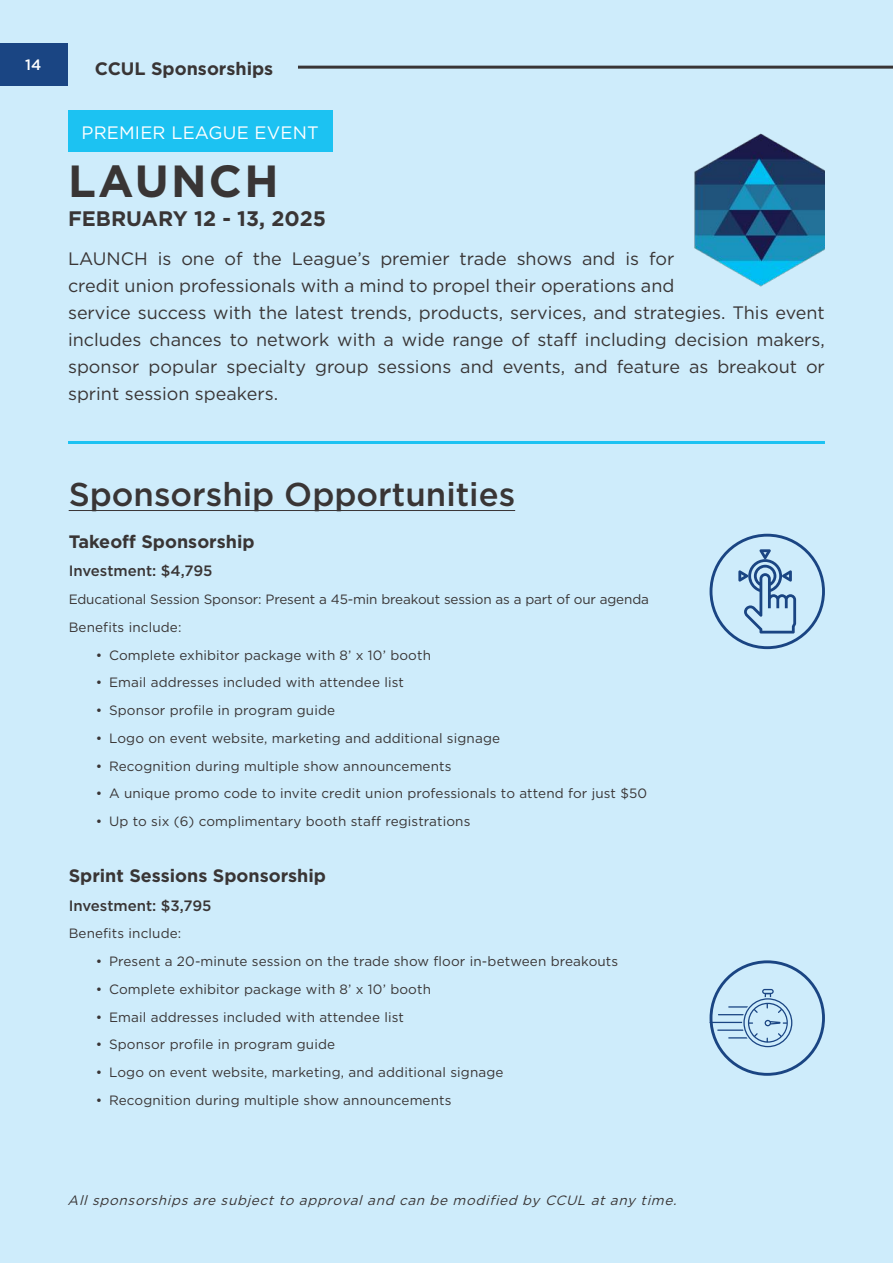
<style>
.page{position:relative;width:893px;height:1263px;background:#ceecfb}
.page>*{position:absolute;margin:0;border:0;box-sizing:border-box;transform-origin:0 0}
.t1{font:700 45px "Gotham";letter-spacing:.05em;color:#393535}
.t2{font:500 33px "Gotham";color:#393535}
.t3{font:700 21px "Gotham";color:#393535}
.t4{font:18px/27px "Gotham";color:#393535}
.t5{font:700 18px "Gotham";color:#393535}
.t6{font:18px "Gotham";letter-spacing:.01em;color:#fff}
.t7{font:500 15px "Gotham";color:#393535}
.t8{font:500 15px "Gotham";color:#fff}
.t9{font:13.5px "Gotham";letter-spacing:.01em;color:#393535}
.t10{font:13.5px/27.8px "Gotham";letter-spacing:-.01em;color:#393535}
.t11{font:italic 13.5px "Gotham";color:#393535}
</style>
<div class="page">
<img style="left:695px;top:133px;width:130px;height:154px">
<hr style="left:68px;top:441px;width:757px;height:3px;background:#1cc2f2">
<div style="left:710px;top:534px;width:115px;height:115px;border:3px solid #1a4583;border-radius:50%"></div>
<svg style="left:738px;top:549px;width:58px;height:84px"></svg>
<div style="left:710px;top:960px;width:115px;height:116px;border:3px solid #1a4583;border-radius:50%"></div>
<svg style="left:710px;top:989px;width:82px;height:58px"></svg>
<div style="left:68px;top:111px;width:264px;height:41px;background:#1cc2f2"></div>
<hr style="left:69px;top:510px;width:446px;height:1px;background:#393535">
<div style="left:0;top:43px;width:68px;height:42px;background:#1a4583"></div>
<hr style="left:298px;top:66px;width:595px;height:3px;background:#393535">
<p class="t8" style="left:25px;top:55px;width:18px">14</p>
<h3 class="t5" style="left:95px;top:56px;width:180px">CCUL Sponsorships</h3>
<h3 class="t6" style="left:82px;top:122px;width:239px">PREMIER LEAGUE EVENT</h3>
<h1 class="t1" style="left:68px;top:151px;width:212px">LAUNCH</h1>
<h3 class="t3" style="left:68px;top:205px;width:259px">FEBRUARY 12 - 13, 2025</h3>
<p class="t4" style="left:68px;top:245px;width:758px">LAUNCH is one of the League’s premier trade shows and is for<br>credit union professionals with a mind to propel their operations and<br>service success with the latest trends, products, services, and strategies. This event includes chances to network with a wide range of staff including decision makers, sponsor popular specialty group sessions and events, and feature as breakout or sprint session speakers.</p>
<h2 class="t2" style="left:69px;top:473px;width:448px">Sponsorship Opportunities</h2>
<h3 class="t5" style="left:69px;top:530px;width:187px">Takeoff Sponsorship</h3>
<p class="t7" style="left:69px;top:561px;width:145px">Investment: $4,795</p>
<p class="t10" style="left:69px;top:585px;width:582px">Educational Session Sponsor: Present a 45-min breakout session as a part of our agenda<br>Benefits include:</p>
<p class="t9" style="left:96px;top:647px;width:337px">• Complete exhibitor package with 8’ x 10’ booth</p>
<p class="t9" style="left:96px;top:675px;width:310px">• Email addresses included with attendee list</p>
<p class="t9" style="left:96px;top:703px;width:241px">• Sponsor profile in program guide</p>
<p class="t9" style="left:96px;top:731px;width:406px">• Logo on event website, marketing and additional signage</p>
<p class="t9" style="left:96px;top:758px;width:357px">• Recognition during multiple show announcements</p>
<p class="t9" style="left:96px;top:786px;width:553px">• A unique promo code to invite credit union professionals to attend for just $50</p>
<p class="t9" style="left:96px;top:814px;width:376px">• Up to six (6) complimentary booth staff registrations</p>
<h3 class="t5" style="left:69px;top:864px;width:259px">Sprint Sessions Sponsorship</h3>
<p class="t7" style="left:69px;top:895px;width:144px">Investment: $3,795</p>
<p class="t9" style="left:69px;top:926px;width:114px">Benefits include:</p>
<p class="t9" style="left:96px;top:954px;width:524px">• Present a 20-minute session on the trade show floor in-between breakouts</p>
<p class="t9" style="left:96px;top:981px;width:337px">• Complete exhibitor package with 8’ x 10’ booth</p>
<p class="t9" style="left:96px;top:1009px;width:310px">• Email addresses included with attendee list</p>
<p class="t9" style="left:96px;top:1037px;width:241px">• Sponsor profile in program guide</p>
<p class="t9" style="left:96px;top:1065px;width:409px">• Logo on event website, marketing, and additional signage</p>
<p class="t9" style="left:96px;top:1092px;width:357px">• Recognition during multiple show announcements</p>
<p class="t11" style="left:68px;top:1193px;width:614px">All sponsorships are subject to approval and can be modified by CCUL at any time.</p>
</div>
